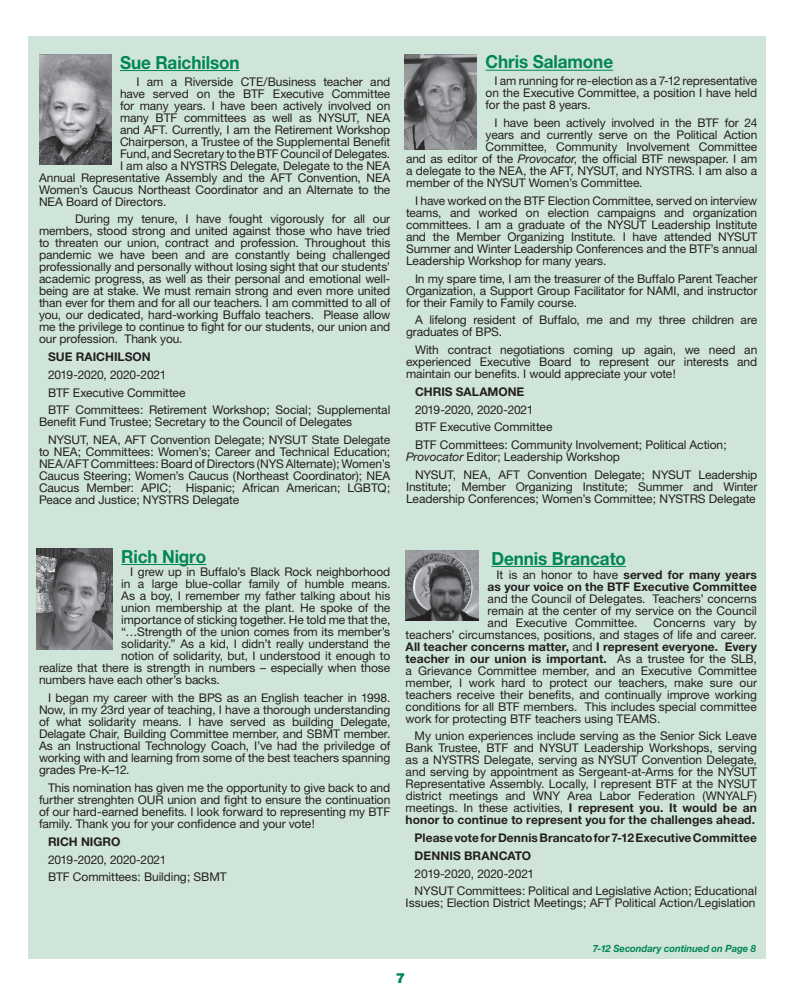
<style>
.page{position:relative;width:792px;height:1008px;background:#fff}
.page>*{position:absolute;margin:0;border:0;box-sizing:border-box;transform-origin:0 0}
.t1{font:700 18px "Helvetica Neue";letter-spacing:-.005em;color:#008751;scale:.95 1}
.t2{font:900 14px "Helvetica Neue";color:#008751}
.t3{font:12px/12px "Helvetica Neue";letter-spacing:-.01em;color:#231f20;text-align:justify}
.t4{font:700 12px/12px "Helvetica Neue";letter-spacing:.005em;color:#231f20;text-align:right}
.t5{font:italic 700 10px "Helvetica Neue";letter-spacing:-.005em;color:#008751;scale:.95 1}
.s1{font-style:italic}
.s2{font-weight:400}
.s3{font-weight:700}
</style>
<div class="page">
<div style="left:29px;top:36px;width:737px;height:923px;background:#d0e5da"></div>
<hr style="left:120px;top:70px;width:120px;height:1px;background:#008751">
<hr style="left:486px;top:70px;width:127px;height:1px;background:#008751">
<hr style="left:121px;top:564px;width:85px;height:1px;background:#008751">
<img style="left:37px;top:549px;width:75px;height:100px">
<hr style="left:491px;top:566px;width:135px;height:1px;background:#008751">
<img style="left:405px;top:550px;width:74px;height:71px">
<img style="left:405px;top:54px;width:72px;height:95px">
<img style="left:39px;top:54px;width:72px;height:110px">
<h1 class="t1" style="left:120px;top:51px;width:127px">Sue Raichilson</h1>
<p class="t3" style="left:136px;top:75px;width:255px">I am a Riverside CTE/Business teacher and</p>
<p class="t3" style="left:120px;top:87px;width:272px">have served on the BTF Executive Committee</p>
<p class="t3" style="left:120px;top:99px;width:272px">for many years. I have been actively involved on</p>
<p class="t3" style="left:120px;top:111px;width:272px">many BTF committees as well as NYSUT, NEA</p>
<p class="t3" style="left:120px;top:123px;width:272px">and AFT. Currently, I am the Retirement Workshop</p>
<p class="t3" style="left:120px;top:135px;width:272px">Chairperson, a Trustee of the Supplemental Benefit</p>
<p class="t3" style="left:120px;top:147px;width:272px">Fund, and Secretary to the BTF Council of Delegates.</p>
<p class="t3" style="left:120px;top:159px;width:272px">I am also a NYSTRS Delegate, Delegate to the NEA</p>
<p class="t3" style="left:39px;top:171px;width:353px">Annual Representative Assembly and the AFT Convention, NEA</p>
<p class="t3" style="left:39px;top:183px;width:353px">Women’s Caucus Northeast Coordinator and an Alternate to the</p>
<p class="t3" style="left:39px;top:195px;width:129px">NEA Board of Directors.</p>
<p class="t3" style="left:39px;top:213px;width:353px;text-indent:36px">During my tenure, I have fought vigorously for all our members, stood strong and united against those who have tried to threaten our union, contract and profession. Throughout this pandemic we have been and are constantly being challenged professionally and personally without losing sight that our students’ academic progress, as well as their personal and emotional well&shy;being are at stake. We must remain strong and even more united than ever for them and for all our teachers. I am committed to all of you, our dedicated, hard-working Buffalo teachers. Please allow me the privilege to continue to fight for our students, our union and our profession. Thank you.</p>
<p class="t4" style="left:48px;top:351px;width:104px">SUE RAICHILSON</p>
<p class="t3" style="left:48px;top:365px;width:344px;line-height:17.8px;text-align:left">2019-2020, 2020-2021<br>BTF Executive Committee<br>BTF Committees: Retirement Workshop; Social; Supplemental</p>
<p class="t3" style="left:48px;top:413px;width:344px;line-height:17.8px;text-indent:-9px">Benefit Fund Trustee; Secretary to the Council of Delegates<br>NYSUT, NEA, AFT Convention Delegate; NYSUT State Delegate</p>
<p class="t3" style="left:39px;top:446px;width:353px">to NEA; Committees: Women’s; Career and Technical Education; NEA/AFT Committees: Board of Directors (NYS Alternate); Women’s Caucus Steering; Women’s Caucus (Northeast Coordinator); NEA Caucus Member: APIC; Hispanic; African American; LGBTQ; Peace and Justice; NYSTRS Delegate</p>
<h1 class="t1" style="left:486px;top:51px;width:136px">Chris Salamone</h1>
<p class="t3" style="left:486px;top:75px;width:273px;text-indent:9px">I am running for re-election as a 7-12 representative on the Executive Committee, a position I have held for the past 8 years.</p>
<p class="t3" style="left:495px;top:117px;width:264px">I have been actively involved in the BTF for 24</p>
<p class="t3" style="left:486px;top:129px;width:273px">years and currently serve on the Political Action</p>
<p class="t3" style="left:486px;top:141px;width:273px">Committee, Community Involvement Committee</p>
<p class="t3" style="left:406px;top:153px;width:353px">and as editor of the <span class="s1">Provocator</span>, the official BTF newspaper. I am</p>
<p class="t3" style="left:406px;top:165px;width:353px">a delegate to the NEA, the AFT, NYSUT, and NYSTRS. I am also a</p>
<p class="t3" style="left:406px;top:177px;width:238px">member of the NYSUT Women’s Committee.</p>
<p class="t3" style="left:406px;top:194px;width:353px;text-indent:9px">I have worked on the BTF Election Committee, served on interview teams, and worked on election campaigns and organization committees. I am a graduate of the NYSUT Leadership Institute and the Member Organizing Institute. I have attended NYSUT Summer and Winter Leadership Conferences and the BTF’s annual Leadership Workshop for many years.</p>
<p class="t3" style="left:406px;top:272px;width:353px;text-indent:9px">In my spare time, I am the treasurer of the Buffalo Parent Teacher Organization, a Support Group Facilitator for NAMI, and instructor for their Family to Family course.</p>
<p class="t3" style="left:406px;top:314px;width:353px;text-indent:9px">A lifelong resident of Buffalo, me and my three children are graduates of BPS.</p>
<p class="t3" style="left:406px;top:344px;width:353px;text-indent:9px">With contract negotiations coming up again, we need an experienced Executive Board to represent our interests and maintain our benefits. I would appreciate your vote!</p>
<p class="t4" style="left:415px;top:385px;width:111px">CHRIS SALAMONE</p>
<p class="t3" style="left:415px;top:400px;width:313px;line-height:17.8px;text-align:left">2019-2020, 2020-2021<br>BTF Executive Committee<br>BTF Committees: Community Involvement; Political Action;</p>
<p class="t3" style="left:415px;top:448px;width:344px;line-height:17.8px;text-indent:-9px"><span class="s1">Provocator</span> Editor; Leadership Workshop<br>NYSUT, NEA, AFT Convention Delegate; NYSUT Leadership</p>
<p class="t3" style="left:406px;top:480px;width:353px">Institute; Member Organizing Institute; Summer and Winter<br>Leadership Conferences; Women’s Committee; NYSTRS Delegate</p>
<h1 class="t1" style="left:121px;top:545px;width:91px">Rich Nigro</h1>
<p class="t3" style="left:130px;top:566px;width:262px">I grew up in Buffalo’s Black Rock neighborhood</p>
<p class="t3" style="left:121px;top:578px;width:271px">in a large blue-collar family of humble means.</p>
<p class="t3" style="left:121px;top:590px;width:271px">As a boy, I remember my father talking about his</p>
<p class="t3" style="left:121px;top:602px;width:271px">union membership at the plant. He spoke of the</p>
<p class="t3" style="left:121px;top:614px;width:271px">importance of sticking together. He told me that the,</p>
<p class="t3" style="left:121px;top:626px;width:271px">“…Strength of the union comes from its member’s</p>
<p class="t3" style="left:121px;top:638px;width:271px">solidarity.” As a kid, I didn’t really understand the</p>
<p class="t3" style="left:121px;top:650px;width:271px">notion of solidarity, but, I understood it enough to</p>
<p class="t3" style="left:39px;top:662px;width:353px">realize that there is strength in numbers – especially when those</p>
<p class="t3" style="left:39px;top:674px;width:182px">numbers have each other’s backs.</p>
<p class="t3" style="left:39px;top:692px;width:353px;text-indent:9px">I began my career with the BPS as an English teacher in 1998.<br>Now, in my 23rd year of teaching, I have a thorough understanding of what solidarity means. I have served as building Delegate, Delagate Chair, Building Committee member, and SBMT member.<br>As an Instructional Technology Coach, I’ve had the priviledge of working with and learning from some of the best teachers spanning grades Pre-K–12.</p>
<p class="t3" style="left:39px;top:782px;width:353px;text-indent:9px">This nomination has given me the opportunity to give back to and further strenghten OUR union and fight to ensure the continuation of our hard-earned benefits. I look forward to representing my BTF family. Thank you for your confidence and your vote!</p>
<p class="t4" style="left:48px;top:835px;width:74px">RICH NIGRO</p>
<p class="t3" style="left:48px;top:850px;width:180px;line-height:17.8px">2019-2020, 2020-2021<br>BTF Committees: Building; SBMT</p>
<h1 class="t1" style="left:491px;top:547px;width:143px">Dennis Brancato</h1>
<p class="t4" style="left:488px;top:568px;width:271px"><span class="s2">It is an honor to have</span> served for many years as your voice on the BTF Executive Committee</p>
<p class="t3" style="left:488px;top:592px;width:271px">and the Council of Delegates. Teachers’ concerns remain at the center of my service on the Council and Executive Committee.</p>
<p class="t3" style="left:406px;top:616px;width:353px;text-indent:248px">Concerns vary by teachers’ circumstances, positions, and stages of life and career.<br><span class="s3">All teacher concerns matter,</span> and <span class="s3">I represent everyone. Every teacher in our union is important.</span> As a trustee for the SLB, a Grievance Committee member, and an Executive Committee member, I work hard to protect our teachers, make sure our teachers receive their benefits, and continually improve working conditions for all BTF members. This includes special committee work for protecting BTF teachers using TEAMS.</p>
<p class="t3" style="left:406px;top:730px;width:353px;text-indent:9px">My union experiences include serving as the Senior Sick Leave Bank Trustee, BTF and NYSUT Leadership Workshops, serving as a NYSTRS Delegate, serving as NYSUT Convention Delegate, and serving by appointment as Sergeant-at-Arms for the NYSUT Representative Assembly. Locally, I represent BTF at the NYSUT district meetings and WNY Area Labor Federation (WNYALF) meetings. In these activities, <span class="s3">I represent you. It would be an honor to continue to represent you for the challenges ahead.</span></p>
<p class="t4" style="left:415px;top:829px;width:344px;line-height:17.8px;text-align:left">Please vote for Dennis Brancato for 7-12 Executive Committee<br>DENNIS BRANCATO</p>
<p class="t3" style="left:415px;top:864px;width:344px;line-height:17.8px">2019-2020, 2020-2021<br>NYSUT Committees: Political and Legislative Action; Educational</p>
<p class="t3" style="left:406px;top:897px;width:351px">Issues; Election District Meetings; AFT Political Action/Legislation</p>
<p class="t5" style="left:593px;top:942px;width:173px">7-12 Secondary continued on Page 8</p>
<p class="t2" style="left:396px;top:969px;width:11px">7</p>
</div>
